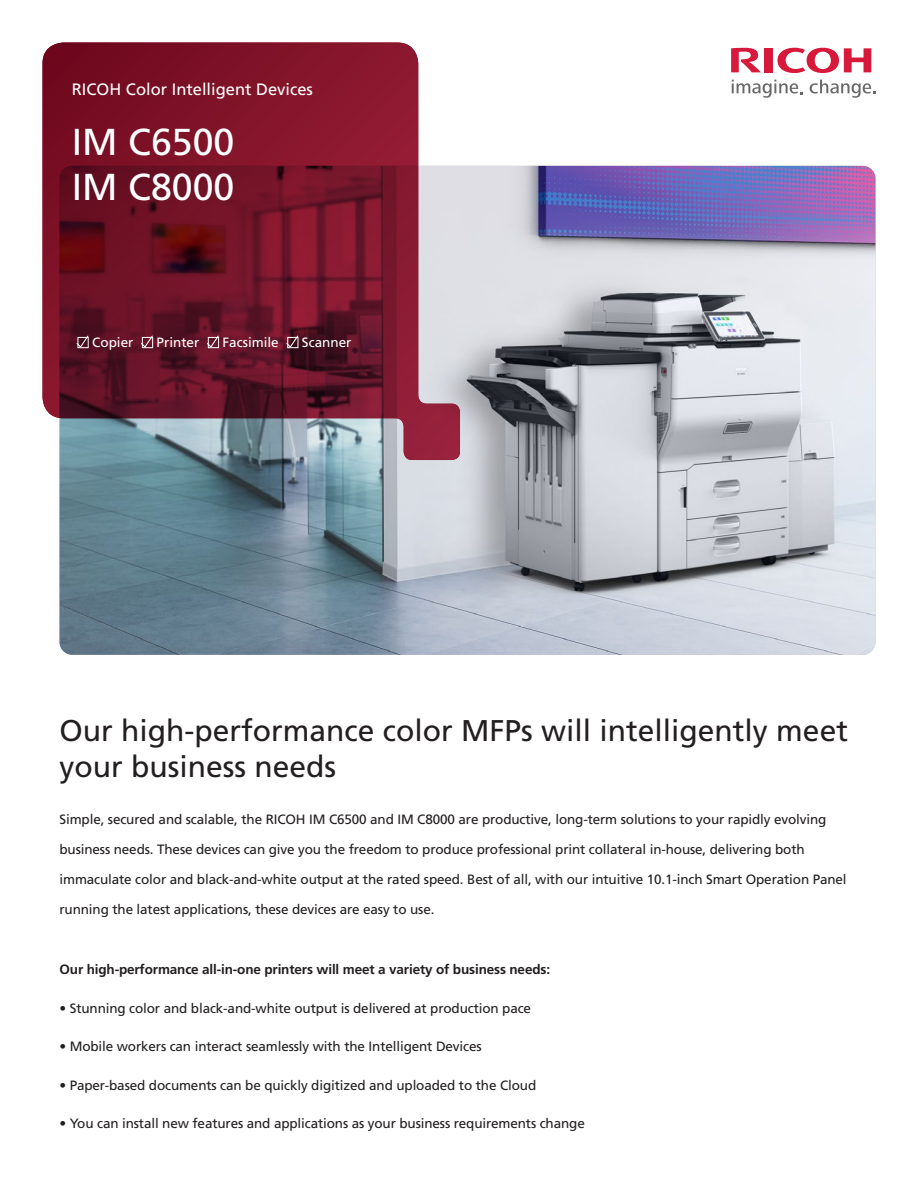
<style>
.page{position:relative;width:918px;height:1188px;background:#fff}
.page>*{position:absolute;margin:0;border:0;box-sizing:border-box;transform-origin:0 0}
.Balloon_-_Large{font:37.5px "Frutiger LT Std";color:#fff}
.t1{font:30px/36px "Frutiger LT Std";color:#231f20}
.Balloon_-_Medium{font:16.5px "Frutiger LT Std";color:#fff}
.Body{font:13.5px "Frutiger LT Std";letter-spacing:-.01em;color:#231f20}
.Bullets{font:13.5px "Frutiger LT Std";letter-spacing:-.01em;color:#231f20}
.Body-2{font:700 13.5px "Frutiger LT Std";letter-spacing:-.01em;color:#231f20}
.Balloon_-_Small{font:13.5px "Frutiger LT Std";color:#fff}
</style>
<div class="page">
<img style="left:60px;top:166px;width:815px;height:489px">
<svg style="left:43px;top:43px;width:417px;height:417px;background:#7f3346"></svg>
<svg style="left:76px;top:335px;width:13px;height:14px"></svg>
<div style="left:78px;top:337px;width:10px;height:11px;border:1px solid #fff"></div>
<svg style="left:140px;top:335px;width:14px;height:14px"></svg>
<div style="left:142px;top:337px;width:11px;height:11px;border:1px solid #fff"></div>
<svg style="left:206px;top:335px;width:14px;height:14px"></svg>
<div style="left:208px;top:337px;width:11px;height:11px;border:1px solid #fff"></div>
<svg style="left:285px;top:335px;width:14px;height:14px"></svg>
<div style="left:288px;top:337px;width:10px;height:11px;border:1px solid #fff"></div>
<svg style="left:777px;top:48px;width:94px;height:25px"></svg>
<div style="left:765px;top:48px;width:8px;height:24px;background:#d7193c"></div>
<svg style="left:731px;top:48px;width:30px;height:24px"></svg>
<svg style="left:732px;top:80px;width:71px;height:18px"></svg>
<svg style="left:810px;top:80px;width:66px;height:18px"></svg>
<p class="Balloon_-_Medium" style="left:72px;top:80px;width:243px">RICOH Color Intelligent Devices</p>
<p class="Balloon_-_Large" style="left:72px;top:120px;width:164px">IM C6500</p>
<p class="Balloon_-_Large" style="left:72px;top:165px;width:164px">IM C8000</p>
<p class="Balloon_-_Small" style="left:92px;top:334px;width:43px">Copier</p>
<p class="Balloon_-_Small" style="left:157px;top:334px;width:44px">Printer</p>
<p class="Balloon_-_Small" style="left:223px;top:334px;width:58px">Facsimile</p>
<p class="Balloon_-_Small" style="left:302px;top:334px;width:51px">Scanner</p>
<p class="t1" style="left:60px;top:713px;width:790px">Our high-performance color MFPs will intelligently meet your business needs</p>
<p class="Body" style="left:60px;top:812px;width:768px">Simple, secured and scalable, the RICOH IM C6500 and IM C8000 are productive, long-term solutions to your rapidly evolving</p>
<p class="Body" style="left:60px;top:842px;width:747px">business needs. These devices can give you the freedom to produce professional print collateral in-house, delivering both</p>
<p class="Body" style="left:60px;top:872px;width:789px">immaculate color and black-and-white output at the rated speed. Best of all, with our intuitive 10.1-inch Smart Operation Panel</p>
<p class="Body" style="left:60px;top:902px;width:377px">running the latest applications, these devices are easy to use.</p>
<p class="Body-2" style="left:60px;top:962px;width:492px">Our high-performance all-in-one printers will meet a variety of business needs:</p>
<p class="Bullets" style="left:60px;top:1000px;width:473px">• Stunning color and black-and-white output is delivered at production pace</p>
<p class="Bullets" style="left:60px;top:1039px;width:424px">• Mobile workers can interact seamlessly with the Intelligent Devices</p>
<p class="Bullets" style="left:60px;top:1077px;width:478px">• Paper-based documents can be quickly digitized and uploaded to the Cloud</p>
<p class="Bullets" style="left:60px;top:1116px;width:527px">• You can install new features and applications as your business requirements change</p>
</div>
